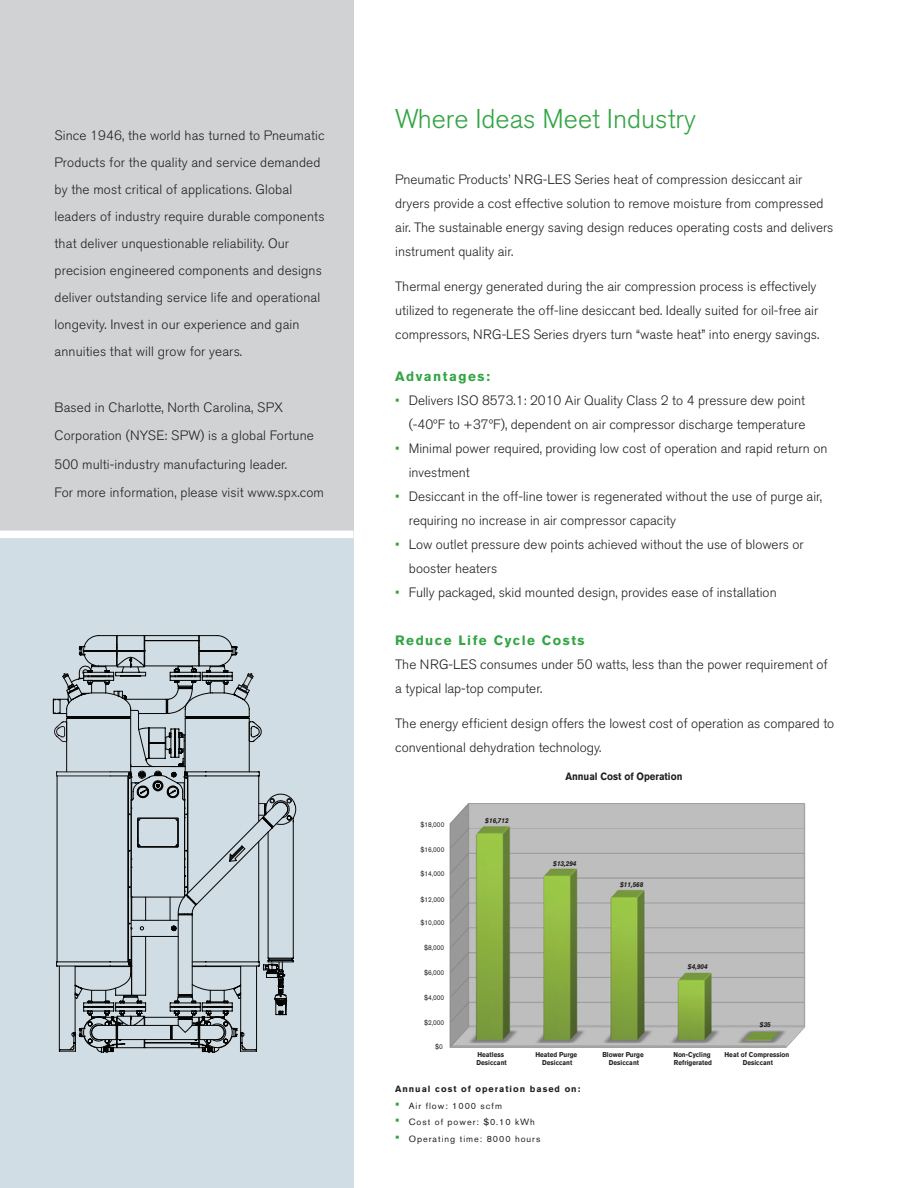
<style>
.page{position:relative;width:918px;height:1188px;background:#fff}
.page>*{position:absolute;margin:0;border:0;box-sizing:border-box;transform-origin:0 0}
.Body_Copy_Headline{font:300 27px "Akzidenz Grotesk BE";color:#32a543}
.Body_Copy__16pt_Lead{font:300 13.5px/24px "Akzidenz Grotesk BE";color:#231f20}
.Boxed_Body_Copy{font:300 13.5px/27px "Akzidenz Grotesk BE";letter-spacing:.01em;color:#231f20}
.Bullet_Copy{font:300 13.5px/24px "Akzidenz Grotesk BE";color:#231f20}
.Body_Copy_Headline-2{font:700 13.5px "Akzidenz Grotesk BE";letter-spacing:.11em;color:#32a543}
.t1{font:700 10.5px "Akzidenz Grotesk BE";color:#231f20;scale:.91 1}
.Bullet_Captions__Lef{font:9px "Akzidenz Grotesk BE";letter-spacing:.11em;color:#231f20}
.Captions__Left_Align{font:700 9px "Akzidenz Grotesk BE";letter-spacing:.11em;color:#231f20}
.t2{font:700 7.05px/8.4px "Akzidenz Grotesk BE";color:#231f20;text-align:center;scale:.91 1}
.t3{font:7.05px "Akzidenz Grotesk BE";color:#231f20;scale:.91 1}
.t4{font:italic 700 7.05px "Akzidenz Grotesk BE";color:#231f20;scale:.91 1}
.s1{color:#32a543}
.s2{font-weight:300;font-size:13.5px;color:#32a543}
</style>
<div class="page">
<img style="left:450px;top:803px;width:355px;height:244px">
<div style="left:0;top:416px;width:353px;height:772px;background:#d0dde4"></div>
<div style="left:0;top:0;width:353px;height:534px;background:#d1d2d4"></div>
<div style="left:0;top:531px;width:353px;height:7px;background:#fff"></div>
<svg style="left:130px;top:635px;width:167px;height:328px"></svg>
<svg style="left:54px;top:658px;width:238px;height:395px"></svg>
<p class="Boxed_Body_Copy" style="left:55px;top:122px;width:272px">Since 1946, the world has turned to Pneumatic Products for the quality and service demanded by the most critical of applications. Global leaders of industry require durable components that deliver unquestionable reliability. Our precision engineered components and designs deliver outstanding service life and operational longevity. Invest in our experience and gain annuities that will grow for years.</p>
<p class="Boxed_Body_Copy" style="left:55px;top:393px;width:271px;line-height:28.5px">Based in Charlotte, North Carolina, SPX Corporation (NYSE: SPW) is a global Fortune 500 multi-industry manufacturing leader.<br>For more information, please visit www.spx.com</p>
<p class="Body_Copy_Headline" style="left:395px;top:103px;width:302px">Where Ideas Meet Industry</p>
<p class="Body_Copy__16pt_Lead" style="left:395px;top:168px;width:440px">Pneumatic Products’ NRG-LES Series heat of compression desiccant air dryers provide a cost effective solution to remove moisture from compressed air. The sustainable energy saving design reduces operating costs and delivers instrument quality air.</p>
<p class="Body_Copy__16pt_Lead" style="left:395px;top:274px;width:426px">Thermal energy generated during the air compression process is effectively utilized to regenerate the off-line desiccant bed. Ideally suited for oil-free air compressors, NRG-LES Series dryers turn “waste heat” into energy savings.</p>
<p class="Body_Copy_Headline-2" style="left:395px;top:369px;width:96px">Advantages:</p>
<p class="Bullet_Copy" style="left:395px;top:389px;width:412px;text-align:right"><span class="s1">•</span> Delivers ISO 8573.1: 2010 Air Quality Class 2 to 4 pressure dew point (-40ºF to +37ºF), dependent on air compressor discharge temperature</p>
<p class="Bullet_Copy" style="left:409px;top:437px;width:420px;text-indent:-14px"><span class="s1">•</span> Minimal power required, providing low cost of operation and rapid return on investment</p>
<p class="Bullet_Copy" style="left:409px;top:485px;width:415px;text-indent:-14px"><span class="s1">•</span> Desiccant in the off-line tower is regenerated without the use of purge air, requiring no increase in air compressor capacity</p>
<p class="Bullet_Copy" style="left:409px;top:533px;width:397px;text-indent:-14px"><span class="s1">•</span> Low outlet pressure dew points achieved without the use of blowers or booster heaters</p>
<p class="Bullet_Copy" style="left:395px;top:581px;width:383px"><span class="s1">•</span> Fully packaged, skid mounted design, provides ease of installation</p>
<p class="Body_Copy_Headline-2" style="left:395px;top:633px;width:191px">Reduce Life Cycle Costs</p>
<p class="Body_Copy__16pt_Lead" style="left:395px;top:653px;width:434px">The NRG-LES consumes under 50 watts, less than the power requirement of a typical lap-top computer.</p>
<p class="Body_Copy__16pt_Lead" style="left:395px;top:712px;width:441px">The energy efficient design offers the lowest cost of operation as compared to conventional dehydration technology.</p>
<p class="t1" style="left:565px;top:771px;width:130px">Annual Cost of Operation</p>
<p class="t3" style="left:420px;top:820px;width:28px">$18,000</p>
<p class="t3" style="left:420px;top:845px;width:28px">$16,000</p>
<p class="t3" style="left:421px;top:869px;width:28px">$14,000</p>
<p class="t3" style="left:421px;top:895px;width:28px">$12,000</p>
<p class="t3" style="left:421px;top:918px;width:28px">$10,000</p>
<p class="t3" style="left:424px;top:943px;width:24px">$8,000</p>
<p class="t3" style="left:424px;top:968px;width:24px">$6,000</p>
<p class="t3" style="left:424px;top:993px;width:24px">$4,000</p>
<p class="t3" style="left:424px;top:1018px;width:24px">$2,000</p>
<p class="t3" style="left:435px;top:1042px;width:10px">$0</p>
<p class="t4" style="left:485px;top:816px;width:28px">$16,712</p>
<p class="t4" style="left:553px;top:859px;width:28px">$13,294</p>
<p class="t2" style="left:477px;top:1050px;width:35px;text-align:left">Heatless<br>Desiccant</p>
<p class="t2" style="left:535px;top:1050px;width:48px">Heated Purge<br>Desiccant</p>
<p class="Captions__Left_Align" style="left:395px;top:1084px;width:187px">Annual cost of operation based on:</p>
<p class="Bullet_Captions__Lef" style="left:395px;top:1100px;width:108px"><span class="s2">•</span> Air flow: 1000 scfm</p>
<p class="Bullet_Captions__Lef" style="left:395px;top:1117px;width:141px"><span class="s2">•</span> Cost of power: $0.10 kWh</p>
<p class="Bullet_Captions__Lef" style="left:395px;top:1133px;width:147px"><span class="s2">•</span> Operating time: 8000 hours</p>
<p class="t4" style="left:620px;top:880px;width:28px">$11,568</p>
<p class="t2" style="left:602px;top:1050px;width:47px">Blower Purge<br>Desiccant</p>
<p class="t4" style="left:688px;top:963px;width:24px">$4,904</p>
<p class="t2" style="left:673px;top:1050px;width:44px;text-align:left">Non-Cycling<br>Refrigerated</p>
<p class="t4" style="left:759px;top:1020px;width:14px">$35</p>
<p class="t2" style="left:725px;top:1050px;width:73px">Heat of Compression<br>Desiccant</p>
</div>
